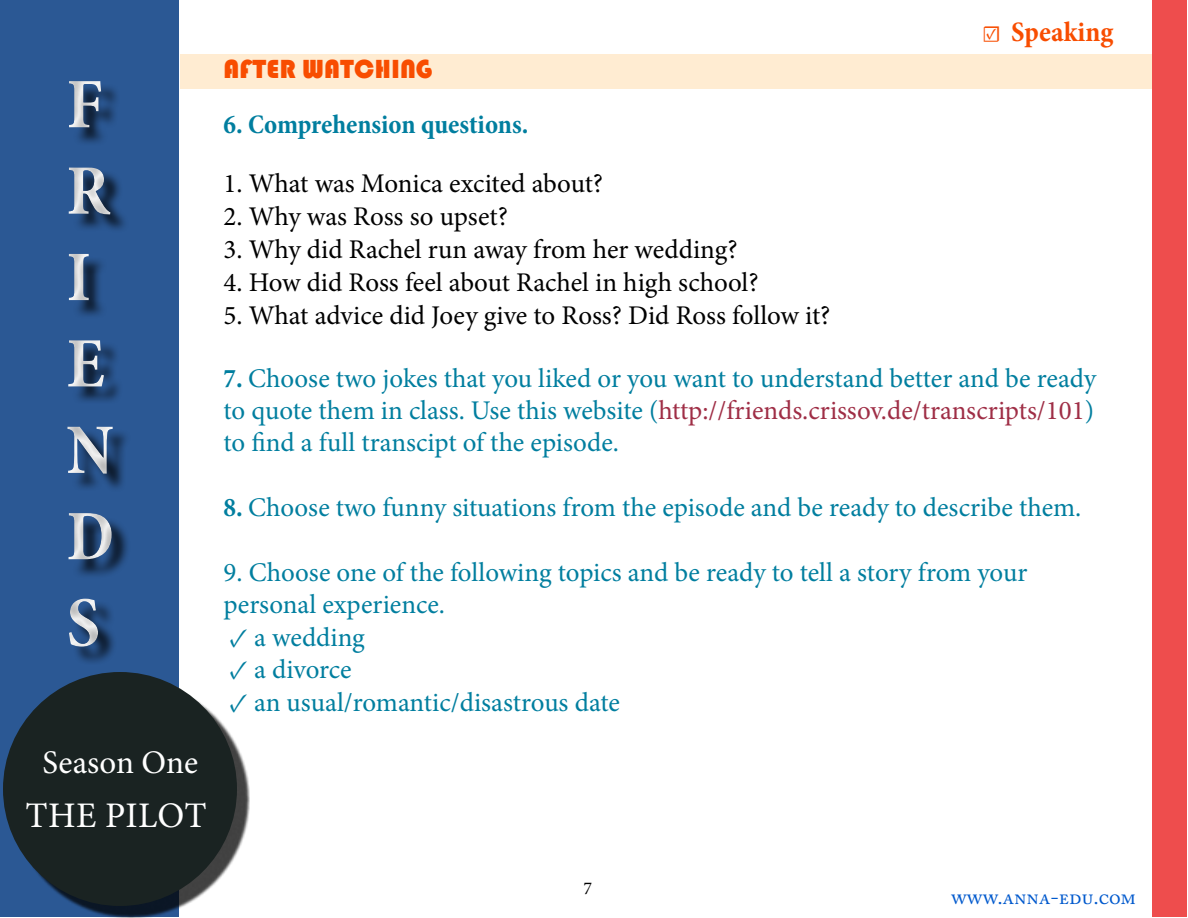
<style>
.page{position:relative;width:1188px;height:918px;background:#fff}
.page>*{position:absolute;margin:0;border:0;box-sizing:border-box;transform-origin:0 0}
.t1{font:700 condensed 72px/86.4px "Minion Pro";color:#eee}
.t2{font:36px "Minion Pro";letter-spacing:.005em;color:#fff}
.t3{font:33px "Minion Pro";color:#fff}
.t4{font:700 condensed 28.5px "Minion Pro";letter-spacing:.005em;color:#f84d00}
.t5{font:27px/32.4px "Minion Pro";color:#007e9f;text-align:justify}
.t6{font:27px "Minion Pro";color:#000}
.t7{font:700 condensed 27px "Minion Pro";letter-spacing:-.005em;color:#007e9f}
.t8{font:27px "Bauhaus 93";color:#f84d00}
.t9{font:21px "Adobe Caslon Pro";color:#0059cd}
.t10{font:18px "Minion Pro";color:#000}
.s1{font-weight:500;font-stretch:normal;font-size:22.5px}
.s2{font-weight:700;font-stretch:condensed}
.s3{color:#9f2e46}
</style>
<div class="page">
<div style="left:1px;top:1px;width:178px;height:916px;background:#2b5894"></div>
<div style="left:43px;top:55px;width:195px;height:628px;background:#fff;opacity:.75"></div>
<div style="left:1153px;top:1px;width:34px;height:916px;background:#ee4d4d"></div>
<div style="left:11px;top:680px;width:239px;height:238px;background:#000;opacity:.75"></div>
<div style="left:3px;top:672px;width:234px;height:234px;background:#1a2322;border-radius:50%"></div>
<div style="left:181px;top:55px;width:971px;height:34px;background:#ffecd2"></div>
<h1 class="t1" style="left:66px;top:61px;width:50px">F<br>R<br>I<br>E<br>N<br>D<br>S</h1>
<p class="t3" style="left:43px;top:740px;width:157px">Season One</p>
<h2 class="t2" style="left:26px;top:791px;width:183px">THE PILOT</h2>
<p class="t8" style="left:224px;top:53px;width:211px">AFTER WATCHING</p>
<p class="t4" style="left:982px;top:12px;width:133px"><span class="s1">☑</span> Speaking</p>
<p class="t7" style="left:224px;top:106px;width:307px">6. Comprehension questions.</p>
<p class="t6" style="left:224px;top:165px;width:381px">1. What was Monica excited about?</p>
<p class="t6" style="left:224px;top:198px;width:286px">2. Why was Ross so upset?</p>
<p class="t6" style="left:224px;top:231px;width:516px">3. Why did Rachel run away from her wedding?</p>
<p class="t6" style="left:224px;top:264px;width:537px">4. How did Ross feel about Rachel in high school?</p>
<p class="t6" style="left:224px;top:297px;width:609px">5. What advice did Joey give to Ross? Did Ross follow it?</p>
<p class="t5" style="left:224px;top:362px;width:874px"><span class="s2">7.</span> Choose two jokes that you liked or you want to understand better and be ready to quote them in class. Use this website (<span class="s3">http://friends.crissov.de/transcripts/101</span>) to find a full transcipt of the episode.</p>
<p class="t5" style="left:224px;top:491px;width:859px"><span class="s2">8.</span> Choose two funny situations from the episode and be ready to describe them.</p>
<p class="t5" style="left:224px;top:556px;width:805px">9. Choose one of the following topics and be ready to tell a story from your personal experience.</p>
<p class="t5" style="left:230px;top:621px;width:137px">✓ a wedding</p>
<p class="t5" style="left:230px;top:653px;width:124px">✓ a divorce</p>
<p class="t5" style="left:230px;top:686px;width:392px">✓ an usual/romantic/disastrous date</p>
<p class="t10" style="left:584px;top:876px;width:10px">7</p>
<p class="t9" style="left:951px;top:885px;width:187px">www.anna-edu.com</p>
</div>
